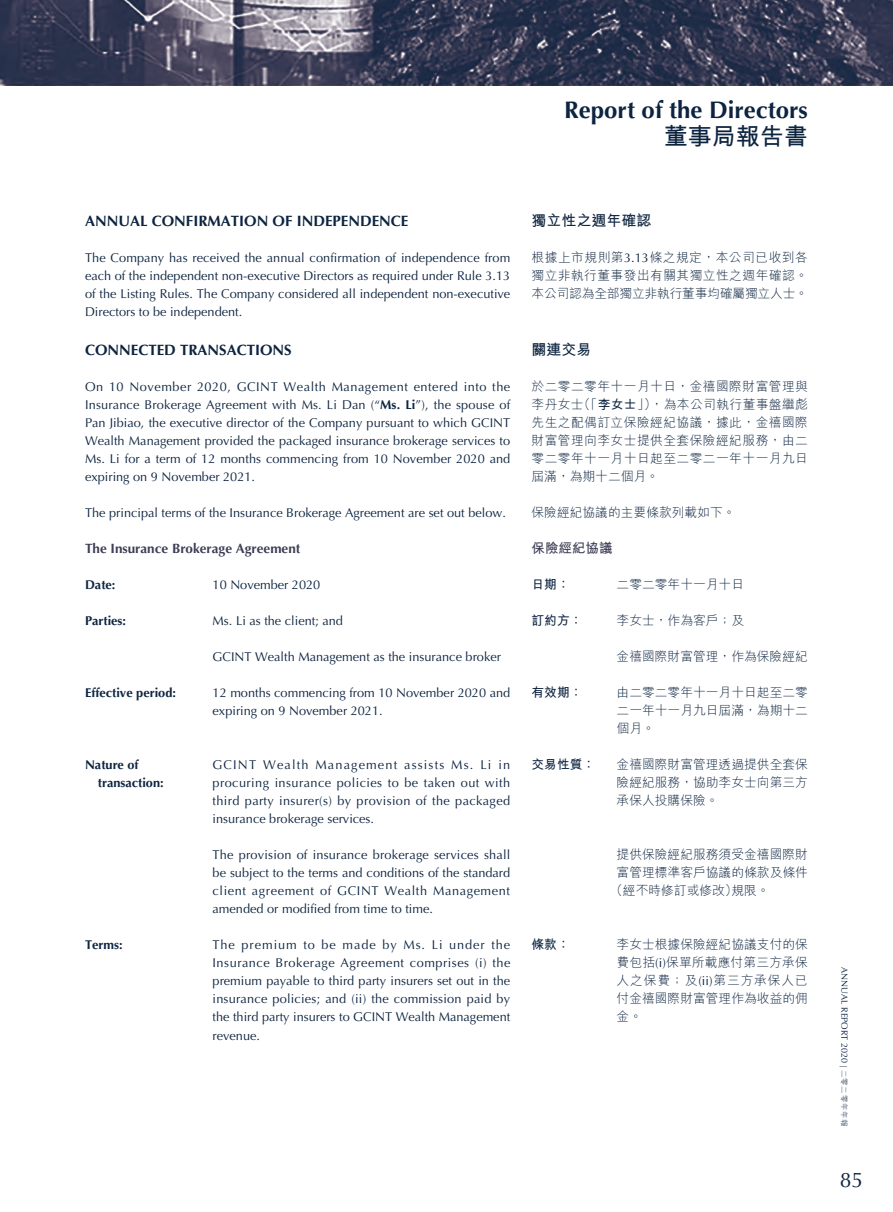
<style>
.page{position:relative;width:893px;height:1212px;background:#fff}
.page>*{position:absolute;margin:0;border:0;box-sizing:border-box;transform-origin:0 0}
.t1{font:700 24px "Optima LT Std";color:#0d2440}
.t2{font:700 24px "M Hei HK";color:#0d2440}
.t3{font:21px "Optima LT Std";color:#0d2440}
.t4{font:700 15px "Optima LT Std";color:#0d2440}
.t5{font:700 15px "M Hei HK";color:#0d2440}
.t6{font:700 13.5px "Optima LT Std";color:#3d3e56}
.t7{font:700 13.5px "M Hei HK";color:#3d3e56}
.t8{font:12.75px/18px "Optima LT Std";color:#0d2440;text-align:justify}
.t9{font:300 12.75px/18px "M Hei HK";color:#0d2440;text-align:justify}
.t10{font:700 12.75px/18px "Optima LT Std";color:#0d2440}
.t11{font:700 12.75px "M Hei HK";color:#0d2440}
.t12{font:9px "Optima LT Std";color:#0d2440}
.s1{font-weight:700}
.s2{font-family:"Optima LT Std";font-weight:400}
.s3{font-size:7.5px}
.s4{font-family:"M Hei HK";font-weight:300;font-size:7.5px}
</style>
<div class="page">
<img style="left:0;top:0;width:893px;height:86px">
<h1 class="t1" style="left:564px;top:96px;width:245px">Report of the Directors</h1>
<h1 class="t2" style="left:664px;top:118px;width:145px">董事局報告書</h1>
<p class="t4" style="left:85px;top:212px;width:325px">ANNUAL CONFIRMATION OF INDEPENDENCE</p>
<p class="t8" style="left:85px;top:249px;width:427px">The Company has received the annual confirmation of independence from each of the independent non-executive Directors as required under Rule 3.13 of the Listing Rules. The Company considered all independent non-executive Directors to be independent.</p>
<p class="t4" style="left:85px;top:341px;width:208px">CONNECTED TRANSACTIONS</p>
<p class="t8" style="left:85px;top:378px;width:427px">On 10 November 2020, GCINT Wealth Management entered into the Insurance Brokerage Agreement with Ms. Li Dan (“<span class="s1">Ms. Li</span>”), the spouse of Pan Jibiao, the executive director of the Company pursuant to which GCINT Wealth Management provided the packaged insurance brokerage services to Ms. Li for a term of 12 months commencing from 10 November 2020 and expiring on 9 November 2021.</p>
<p class="t8" style="left:85px;top:504px;width:422px">The principal terms of the Insurance Brokerage Agreement are set out below.</p>
<p class="t6" style="left:85px;top:541px;width:217px">The Insurance Brokerage Agreement</p>
<p class="t10" style="left:85px;top:576px;width:32px">Date:</p>
<p class="t8" style="left:213px;top:576px;width:109px">10 November 2020</p>
<p class="t10" style="left:85px;top:612px;width:43px">Parties:</p>
<p class="t8" style="left:213px;top:612px;width:132px">Ms. Li as the client; and</p>
<p class="t8" style="left:213px;top:648px;width:290px">GCINT Wealth Management as the insurance broker</p>
<p class="t10" style="left:85px;top:684px;width:92px">Effective period:</p>
<p class="t8" style="left:213px;top:684px;width:299px">12 months commencing from 10 November 2020 and expiring on 9 November 2021.</p>
<p class="t10" style="left:98px;top:756px;width:67px;text-indent:-13px">Nature of transaction:</p>
<p class="t8" style="left:213px;top:756px;width:299px">GCINT Wealth Management assists Ms. Li in procuring insurance policies to be taken out with third party insurer(s) by provision of the packaged insurance brokerage services.</p>
<p class="t8" style="left:213px;top:846px;width:299px">The provision of insurance brokerage services shall be subject to the terms and conditions of the standard client agreement of GCINT Wealth Management amended or modified from time to time.</p>
<p class="t10" style="left:85px;top:936px;width:39px">Terms:</p>
<p class="t8" style="left:213px;top:936px;width:299px">The premium to be made by Ms. Li under the Insurance Brokerage Agreement comprises (i) the premium payable to third party insurers set out in the insurance policies; and (ii) the commission paid by the third party insurers to GCINT Wealth Management revenue.</p>
<p class="t5" style="left:531px;top:210px;width:121px">獨立性之週年確認</p>
<p class="t9" style="left:531px;top:248px;width:278px">根據上市規則第<span class="s2">3.13</span>條之規定，本公司已收到各獨立非執行董事發出有關其獨立性之週年確認。本公司認為全部獨立非執行董事均確屬獨立人士。</p>
<p class="t5" style="left:531px;top:339px;width:61px">關連交易</p>
<p class="t9" style="left:531px;top:377px;width:278px">於二零二零年十一月十日，金禧國際財富管理與李丹女士（「<span class="s1">李女士</span>」），為本公司執行董事盤繼彪先生之配偶訂立保險經紀協議，據此，金禧國際財富管理向李女士提供全套保險經紀服務，由二零二零年十一月十日起至二零二一年十一月九日屆滿，為期十二個月。</p>
<p class="t9" style="left:531px;top:503px;width:205px">保險經紀協議的主要條款列載如下。</p>
<p class="t7" style="left:531px;top:538px;width:82px">保險經紀協議</p>
<p class="t11" style="left:531px;top:575px;width:40px">日期：</p>
<p class="t9" style="left:617px;top:575px;width:129px">二零二零年十一月十日</p>
<p class="t11" style="left:531px;top:611px;width:52px">訂約方：</p>
<p class="t9" style="left:617px;top:611px;width:129px">李女士，作為客戶；及</p>
<p class="t9" style="left:617px;top:647px;width:193px">金禧國際財富管理，作為保險經紀</p>
<p class="t11" style="left:531px;top:683px;width:52px">有效期：</p>
<p class="t9" style="left:617px;top:683px;width:193px">由二零二零年十一月十日起至二零二一年十一月九日屆滿，為期十二個月。</p>
<p class="t11" style="left:531px;top:755px;width:65px">交易性質：</p>
<p class="t9" style="left:617px;top:755px;width:193px">金禧國際財富管理透過提供全套保險經紀服務，協助李女士向第三方承保人投購保險。</p>
<p class="t9" style="left:617px;top:845px;width:193px">提供保險經紀服務須受金禧國際財</p>
<p class="t9" style="left:617px;top:863px;width:193px">富管理標準客戶協議的條款及條件</p>
<p class="t9" style="left:610px;top:881px;width:161px">（經不時修訂或修改）規限。</p>
<p class="t11" style="left:531px;top:935px;width:40px">條款：</p>
<p class="t9" style="left:617px;top:935px;width:193px">李女士根據保險經紀協議支付的保費包括<span class="s2">(i)</span>保單所載應付第三方承保人之保費；及<span class="s2">(ii)</span>第三方承保人已付金禧國際財富管理作為收益的佣金。</p>
<p class="t12" style="left:850px;top:967px;width:161px;rotate:90deg">ANNUAL REPORT 2020 <span class="s3">|</span> <span class="s4">二零二零年年報</span></p>
<h2 class="t3" style="left:840px;top:1167px;width:25px">85</h2>
</div>
